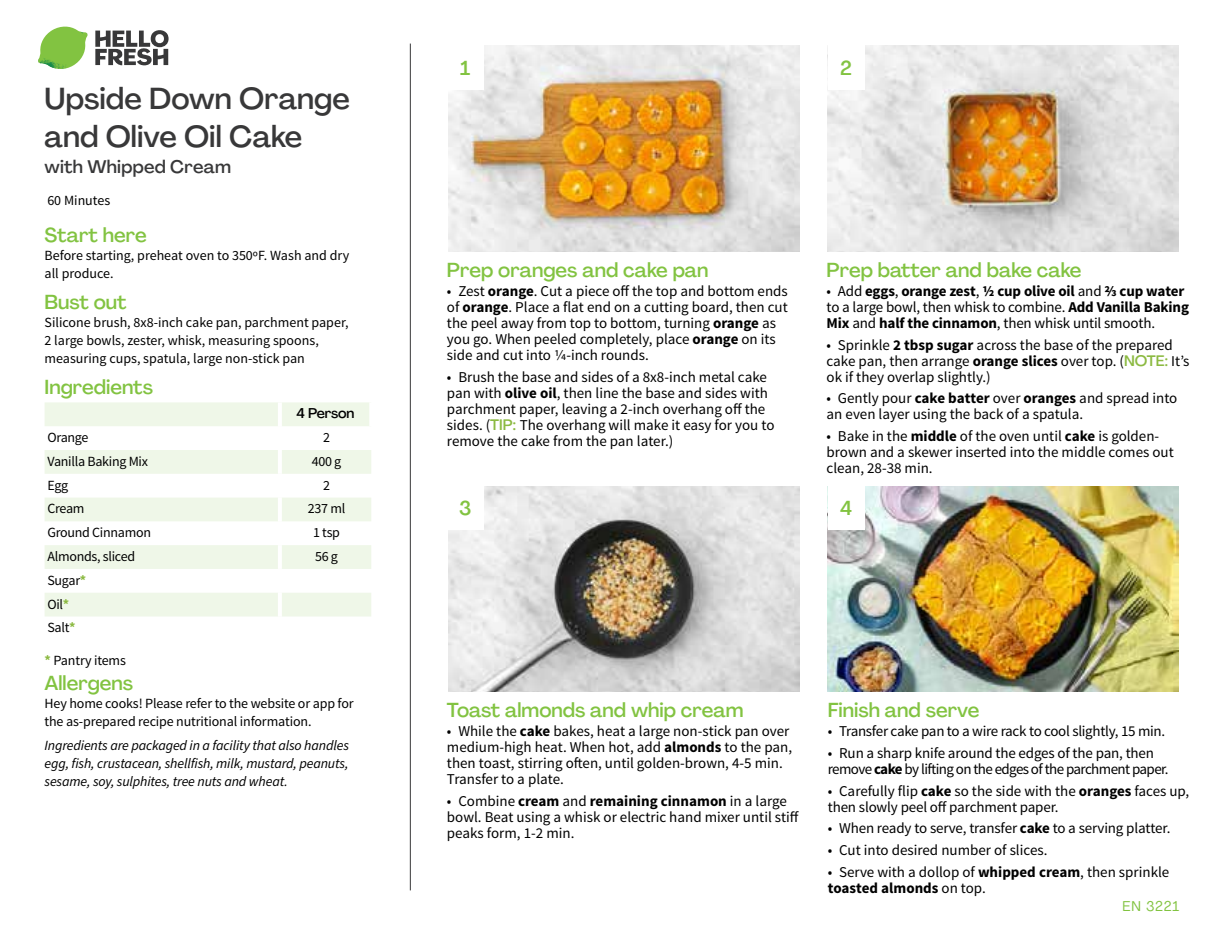
<style>
.page{position:relative;width:1224px;height:936px;background:#fff}
.page>*{position:absolute;margin:0;border:0;box-sizing:border-box;transform-origin:0 0}
.t1{font:500 30px/38px "Agrandir";color:#383839}
.t2{font:500 20px "Agrandir";color:#82c341}
.t3{font:500 18px "Agrandir";letter-spacing:.01em;color:#383839}
.t4{font:15px/16px "Source Sans Pro";color:#000}
.t5{font:700 15px/16px "Source Sans Pro";letter-spacing:-.01em;color:#000}
.t6{font:15px/16px "Source Sans Pro";letter-spacing:-.04em;color:#000}
.t7{font:15px "Source Sans Pro";letter-spacing:-.02em;color:#000}
.t8{font:14px/18px "Source Sans Pro";letter-spacing:-.01em;color:#000}
.t9{font:italic 14px/18px "Source Sans Pro";letter-spacing:-.01em;color:#000;text-align:justify}
.t10{font:500 14px "Agrandir";letter-spacing:-.01em;color:#000}
.t11{font:14px "Agrandir";letter-spacing:.05em;color:#82c341}
.s1{font-weight:700;color:#8cba42}
.s2{font-weight:700}
.s3{font-family:"Agrandir";font-weight:500;color:#8cba42}
.s4{font-weight:400}
</style>
<div class="page">
<svg style="left:95px;top:30px;width:74px;height:35px"></svg>
<svg style="left:41px;top:27px;width:45px;height:28px"></svg>
<img style="left:65px;top:27px;width:23px;height:18px">
<img style="left:40px;top:43px;width:43px;height:8px">
<img style="left:38px;top:46px;width:43px;height:23px">
<img style="left:64px;top:51px;width:19px;height:18px">
<hr style="left:410px;top:44px;width:1px;height:846px;background:#383839">
<svg style="left:45px;top:402px;width:326px;height:215px;fill:#eff7e8"></svg>
<hr style="left:278px;top:402px;width:4px;height:24px;background:#fff">
<hr style="left:369px;top:402px;width:4px;height:24px;background:#fff">
<hr style="left:278px;top:426px;width:4px;height:24px;background:#fff">
<hr style="left:278px;top:450px;width:4px;height:24px;background:#fff">
<hr style="left:278px;top:474px;width:4px;height:24px;background:#fff">
<hr style="left:278px;top:498px;width:4px;height:23px;background:#fff">
<hr style="left:278px;top:521px;width:4px;height:24px;background:#fff">
<hr style="left:278px;top:545px;width:4px;height:24px;background:#fff">
<hr style="left:278px;top:569px;width:4px;height:24px;background:#fff">
<hr style="left:278px;top:593px;width:4px;height:24px;background:#fff">
<img style="left:448px;top:46px;width:351px;height:206px">
<img style="left:448px;top:486px;width:351px;height:206px">
<img style="left:828px;top:46px;width:351px;height:206px">
<img style="left:828px;top:486px;width:351px;height:206px">
<div style="left:447px;top:46px;width:37px;height:44px;background:#fff"></div>
<div style="left:447px;top:486px;width:37px;height:44px;background:#fff"></div>
<div style="left:828px;top:46px;width:36px;height:44px;background:#fff"></div>
<div style="left:828px;top:486px;width:36px;height:44px;background:#fff"></div>
<h1 class="t1" style="left:45px;top:79px;width:307px">Upside Down Orange and Olive Oil Cake</h1>
<p class="t3" style="left:45px;top:156px;width:188px">with Whipped Cream</p>
<p class="t8" style="left:47px;top:192px;width:64px">60 Minutes</p>
<h2 class="t2" style="left:45px;top:223px;width:104px">Start here</h2>
<p class="t8" style="left:45px;top:247px;width:306px">Before starting, preheat oven to 350ºF. Wash and dry all produce.</p>
<h2 class="t2" style="left:45px;top:290px;width:84px">Bust out</h2>
<p class="t8" style="left:45px;top:314px;width:305px">Silicone brush, 8x8-inch cake pan, parchment paper,<br>2 large bowls, zester, whisk, measuring spoons, measuring cups, spatula, large non-stick pan</p>
<h2 class="t2" style="left:45px;top:375px;width:110px">Ingredients</h2>
<p class="t10" style="left:297px;top:405px;width:59px">4 Person</p>
<p class="t8" style="left:47px;top:429px;width:43px">Orange</p>
<p class="t8" style="left:323px;top:429px;width:8px">2</p>
<p class="t8" style="left:47px;top:452px;width:102px">Vanilla Baking Mix</p>
<p class="t8" style="left:312px;top:452px;width:31px">400 g</p>
<p class="t8" style="left:47px;top:476px;width:22px">Egg</p>
<p class="t8" style="left:323px;top:476px;width:8px">2</p>
<p class="t8" style="left:47px;top:500px;width:39px">Cream</p>
<p class="t8" style="left:308px;top:500px;width:39px">237 ml</p>
<p class="t8" style="left:47px;top:524px;width:105px">Ground Cinnamon</p>
<p class="t8" style="left:313px;top:524px;width:28px">1 tsp</p>
<p class="t8" style="left:47px;top:548px;width:89px">Almonds, sliced</p>
<p class="t8" style="left:315px;top:548px;width:24px">56 g</p>
<p class="t8" style="left:47px;top:569px;width:40px;line-height:23.8px">Sugar<span class="s1">*<br></span>Oil<span class="s1">*<br></span>Salt<span class="s1">*</span></p>
<p class="t8" style="left:45px;top:651px;width:83px"><span class="s1">*</span> Pantry items</p>
<h2 class="t2" style="left:45px;top:671px;width:90px">Allergens</h2>
<p class="t8" style="left:45px;top:695px;width:311px">Hey home cooks! Please refer to the website or app for the as-prepared recipe nutritional information.</p>
<p class="t9" style="left:45px;top:737px;width:306px">Ingredients are packaged in a facility that also handles egg, fish, crustacean, shellfish, milk, mustard, peanuts, sesame, soy, sulphites, tree nuts and wheat.</p>
<h2 class="t2" style="left:460px;top:56px;width:12px">1</h2>
<h2 class="t2" style="left:840px;top:56px;width:13px">2</h2>
<h2 class="t2" style="left:447px;top:257px;width:263px">Prep oranges and cake pan</h2>
<p class="t4" style="left:447px;top:283px;width:342px">• Zest <span class="s2">orange</span>. Cut a piece off the top and bottom ends of <span class="s2">orange</span>. Place a flat end on a cutting board, then cut the peel away from top to bottom, turning <span class="s2">orange</span> as you go. When peeled completely, place <span class="s2">orange</span> on its side and cut into 1/4-inch rounds.</p>
<p class="t4" style="left:447px;top:369px;width:329px">• Brush the base and sides of a 8x8-inch metal cake pan with <span class="s2">olive oil</span>, then line the base and sides with parchment paper, leaving a 2-inch overhang off the sides. (<span class="s3">TIP:</span> The overhang will make it easy for you to remove the cake from the pan later.)</p>
<h2 class="t2" style="left:459px;top:496px;width:14px">3</h2>
<h2 class="t2" style="left:827px;top:257px;width:256px">Prep batter and bake cake</h2>
<p class="t5" style="left:827px;top:284px;width:364px"><span class="s4">• Add</span> eggs<span class="s4">,</span> orange zest<span class="s4">,</span> 1/2 cup olive oil <span class="s4">and</span> 2/3 cup water <span class="s4">to a large bowl, then whisk to combine.</span> Add Vanilla Baking<br>Mix <span class="s4">and</span> half the cinnamon<span class="s4">, then whisk until smooth.</span></p>
<p class="t4" style="left:827px;top:337px;width:365px">• Sprinkle <span class="s2">2 tbsp sugar</span> across the base of the prepared cake pan, then arrange <span class="s2">orange slices</span> over top. (<span class="s3">NOTE:</span> It’s ok if they overlap slightly.)</p>
<p class="t4" style="left:827px;top:391px;width:352px">• Gently pour <span class="s2">cake batter</span> over <span class="s2">oranges</span> and spread into an even layer using the back of a spatula.</p>
<p class="t4" style="left:827px;top:428px;width:349px">• Bake in the <span class="s2">middle</span> of the oven until <span class="s2">cake</span> is golden&shy;brown and a skewer inserted into the middle comes out clean, 28-38 min.</p>
<h2 class="t2" style="left:840px;top:496px;width:14px">4</h2>
<h2 class="t2" style="left:447px;top:698px;width:298px">Toast almonds and whip cream</h2>
<p class="t4" style="left:447px;top:724px;width:347px">• While the <span class="s2">cake</span> bakes, heat a large non-stick pan over medium-high heat. When hot, add <span class="s2">almonds</span> to the pan, then toast, stirring often, until golden-brown, 4-5 min.<br>Transfer to a plate.</p>
<p class="t4" style="left:447px;top:793px;width:354px">• Combine <span class="s2">cream</span> and <span class="s2">remaining cinnamon</span> in a large bowl. Beat using a whisk or electric hand mixer until stiff peaks form, 1-2 min.</p>
<h2 class="t2" style="left:828px;top:698px;width:153px">Finish and serve</h2>
<p class="t7" style="left:828px;top:722px;width:339px">• Transfer cake pan to a wire rack to cool slightly, 15 min.</p>
<p class="t6" style="left:828px;top:745px;width:342px">• Run a sharp knife around the edges of the pan, then remove <span class="s2">cake</span> by lifting on the edges of the parchment paper.</p>
<p class="t4" style="left:828px;top:783px;width:363px">• Carefully flip <span class="s2">cake</span> so the side with the <span class="s2">oranges</span> faces up, then slowly peel off parchment paper.</p>
<p class="t4" style="left:828px;top:821px;width:344px">• When ready to serve, transfer <span class="s2">cake</span> to a serving platter.</p>
<p class="t4" style="left:828px;top:842px;width:221px">• Cut into desired number of slices.</p>
<p class="t4" style="left:828px;top:864px;width:343px">• Serve with a dollop of <span class="s2">whipped cream</span>, then sprinkle <span class="s2">toasted almonds</span> on top.</p>
<p class="t11" style="left:1123px;top:897px;width:58px">EN 3221</p>
</div>
